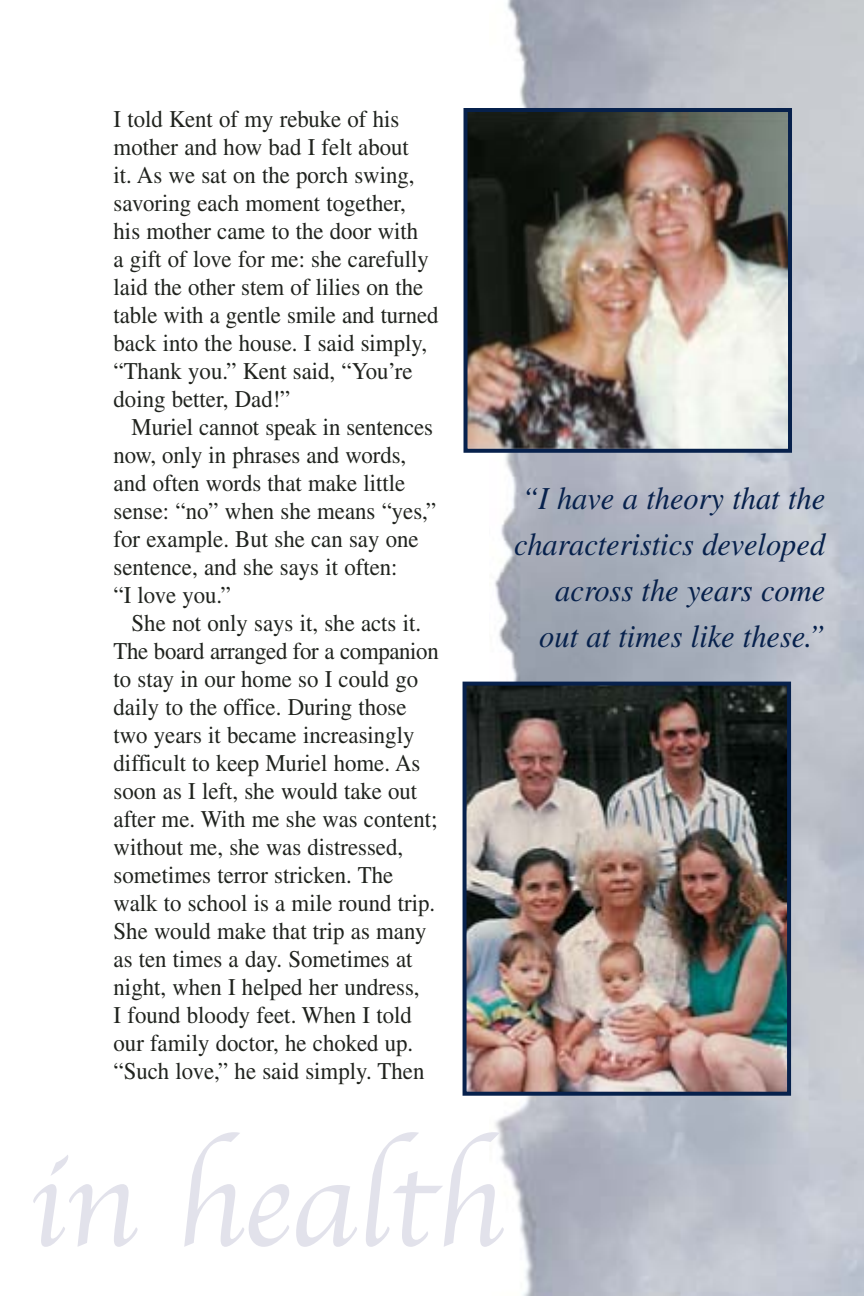
<style>
.page{position:relative;width:864px;height:1296px;background:#fff}
.page>*{position:absolute;margin:0;border:0;box-sizing:border-box;transform-origin:0 0}
.t1{font:130.6px "Apple Chancery";letter-spacing:-.01em;color:#e2e2eb}
.t2{font:italic 32px/46px "Times";color:#07214c;text-align:right;scale:.95 1}
.t3{font:24px/28px "Times";color:#20231e;scale:.95 1}
</style>
<div class="page">
<img style="left:462px;top:0;width:402px;height:1296px">
<p class="t3" style="left:114px;top:107px;width:343px">I told Kent of my rebuke of his mother and how bad I felt about<br>it. As we sat on the porch swing, savoring each moment together, his mother came to the door with<br>a gift of love for me: she carefully laid the other stem of lilies on the table with a gentle smile and turned back into the house. I said simply, “Thank you.” Kent said, “You’re doing better, Dad!”</p>
<p class="t3" style="left:114px;top:415px;width:341px;text-indent:18px">Muriel cannot speak in sentences now, only in phrases and words, and often words that make little sense: “no” when she means “yes,” for example. But she can say one sentence, and she says it often:<br>“I love you.”</p>
<p class="t3" style="left:114px;top:611px;width:344px;text-indent:18px">She not only says it, she acts it.<br>The board arranged for a companion to stay in our home so I could go daily to the office. During those two years it became increasingly difficult to keep Muriel home. As soon as I left, she would take out after me. With me she was content; without me, she was distressed, sometimes terror stricken. The walk to school is a mile round trip.<br>She would make that trip as many as ten times a day. Sometimes at night, when I helped her undress,<br>I found bloody feet. When I told our family doctor, he choked up. “Such love,” he said simply. Then</p>
<h2 class="t2" style="left:514px;top:478px;width:329px">“I have a theory that the characteristics developed across the years come out at times like these.”</h2>
<h1 class="t1" style="left:26px;top:1132px;width:479px">in health</h1>
</div>
